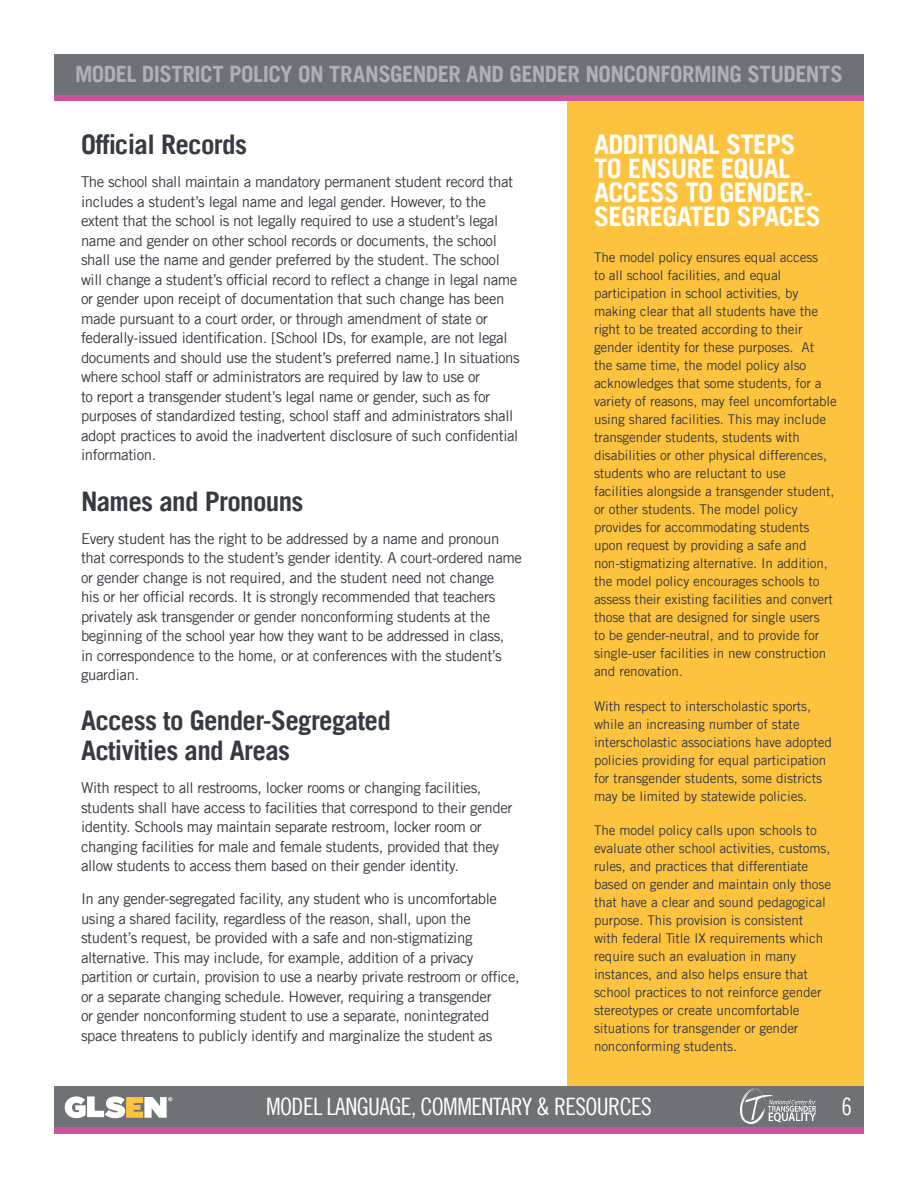
<style>
.page{position:relative;width:918px;height:1188px;background:#fff}
.page>*{position:absolute;margin:0;border:0;box-sizing:border-box;transform-origin:0 0}
.t1{font:700 27px/30px "Trade Gothic LT";letter-spacing:-.025em;color:#363a42}
.t2{font:700 27px/24px "Trade Gothic LT";letter-spacing:-.025em;color:#fff}
.t3{font:24px "Trade Gothic LT Cond Eighteen";letter-spacing:-.025em;color:#fff}
.t4{font:700 22.5px "Trade Gothic LT";letter-spacing:-.025em;color:#aeb1b6}
.t5{font:15px/19.5px "Trade Gothic LT";letter-spacing:-.025em;color:#363a42}
.t6{font:13.5px/18px "Trade Gothic LT";letter-spacing:-.01em;color:#363a42}
</style>
<div class="page">
<div style="left:567px;top:54px;width:297px;height:1080px;background:#fec33e"></div>
<div style="left:54px;top:1087px;width:810px;height:40px;background:#6e7277"></div>
<div style="left:54px;top:1127px;width:810px;height:7px;background:#cf529e"></div>
<svg style="left:65px;top:1096px;width:107px;height:22px"></svg>
<img style="left:741px;top:1089px;width:74px;height:35px">
<div style="left:54px;top:94px;width:810px;height:7px;background:#cf529e"></div>
<div style="left:54px;top:54px;width:810px;height:40px;background:#6e7277"></div>
<h3 class="t4" style="left:75px;top:61px;width:769px">MODEL DISTRICT POLICY ON TRANSGENDER AND GENDER NONCONFORMING STUDENTS</h3>
<h1 class="t1" style="left:81px;top:129px;width:168px">Official Records</h1>
<p class="t5" style="left:81px;top:172px;width:440px">The school shall maintain a mandatory permanent student record that includes a student’s legal name and legal gender. However, to the extent that the school is not legally required to use a student’s legal name and gender on other school records or documents, the school shall use the name and gender preferred by the student. The school will change a student’s official record to reflect a change in legal name or gender upon receipt of documentation that such change has been made pursuant to a court order, or through amendment of state or federally-issued identification. [School IDs, for example, are not legal documents and should use the student’s preferred name.] In situations where school staff or administrators are required by law to use or<br>to report a transgender student’s legal name or gender, such as for purposes of standardized testing, school staff and administrators shall adopt practices to avoid the inadvertent disclosure of such confidential information.</p>
<h1 class="t1" style="left:81px;top:486px;width:224px">Names and Pronouns</h1>
<p class="t5" style="left:81px;top:528px;width:443px">Every student has the right to be addressed by a name and pronoun that corresponds to the student’s gender identity. A court-ordered name or gender change is not required, and the student need not change<br>his or her official records. It is strongly recommended that teachers privately ask transgender or gender nonconforming students at the beginning of the school year how they want to be addressed in class,<br>in correspondence to the home, or at conferences with the student’s guardian.</p>
<h1 class="t1" style="left:81px;top:705px;width:311px">Access to Gender-Segregated<br>Activities and Areas</h1>
<p class="t5" style="left:81px;top:778px;width:433px">With respect to all restrooms, locker rooms or changing facilities, students shall have access to facilities that correspond to their gender identity. Schools may maintain separate restroom, locker room or changing facilities for male and female students, provided that they allow students to access them based on their gender identity.</p>
<p class="t5" style="left:81px;top:889px;width:440px">In any gender-segregated facility, any student who is uncomfortable using a shared facility, regardless of the reason, shall, upon the student’s request, be provided with a safe and non-stigmatizing alternative. This may include, for example, addition of a privacy partition or curtain, provision to use a nearby private restroom or office, or a separate changing schedule. However, requiring a transgender<br>or gender nonconforming student to use a separate, nonintegrated space threatens to publicly identify and marginalize the student as</p>
<h1 class="t2" style="left:594px;top:132px;width:228px">ADDITIONAL STEPS<br>TO ENSURE EQUAL<br>ACCESS TO GENDER-<br>SEGREGATED SPACES</h1>
<p class="t6" style="left:594px;top:249px;width:244px">The model policy ensures equal access<br>to all school facilities, and equal participation in school activities, by making clear that all students have the right to be treated according to their gender identity for these purposes. At<br>the same time, the model policy also acknowledges that some students, for a variety of reasons, may feel uncomfortable using shared facilities. This may include transgender students, students with disabilities or other physical differences, students who are reluctant to use facilities alongside a transgender student, or other students. The model policy provides for accommodating students upon request by providing a safe and non-stigmatizing alternative. In addition, the model policy encourages schools to assess their existing facilities and convert those that are designed for single users<br>to be gender-neutral, and to provide for single-user facilities in new construction and renovation.</p>
<p class="t6" style="left:594px;top:697px;width:239px">With respect to interscholastic sports, while an increasing number of state interscholastic associations have adopted policies providing for equal participation for transgender students, some districts may be limited by statewide policies.</p>
<p class="t6" style="left:594px;top:822px;width:239px">The model policy calls upon schools to evaluate other school activities, customs, rules, and practices that differentiate based on gender and maintain only those that have a clear and sound pedagogical purpose. This provision is consistent<br>with federal Title IX requirements which require such an evaluation in many instances, and also helps ensure that school practices to not reinforce gender stereotypes or create uncomfortable situations for transgender or gender nonconforming students.</p>
<h2 class="t3" style="left:266px;top:1092px;width:387px">MODEL LANGUAGE, COMMENTARY &amp; RESOURCES</h2>
<h2 class="t3" style="left:841px;top:1092px;width:12px">6</h2>
</div>
